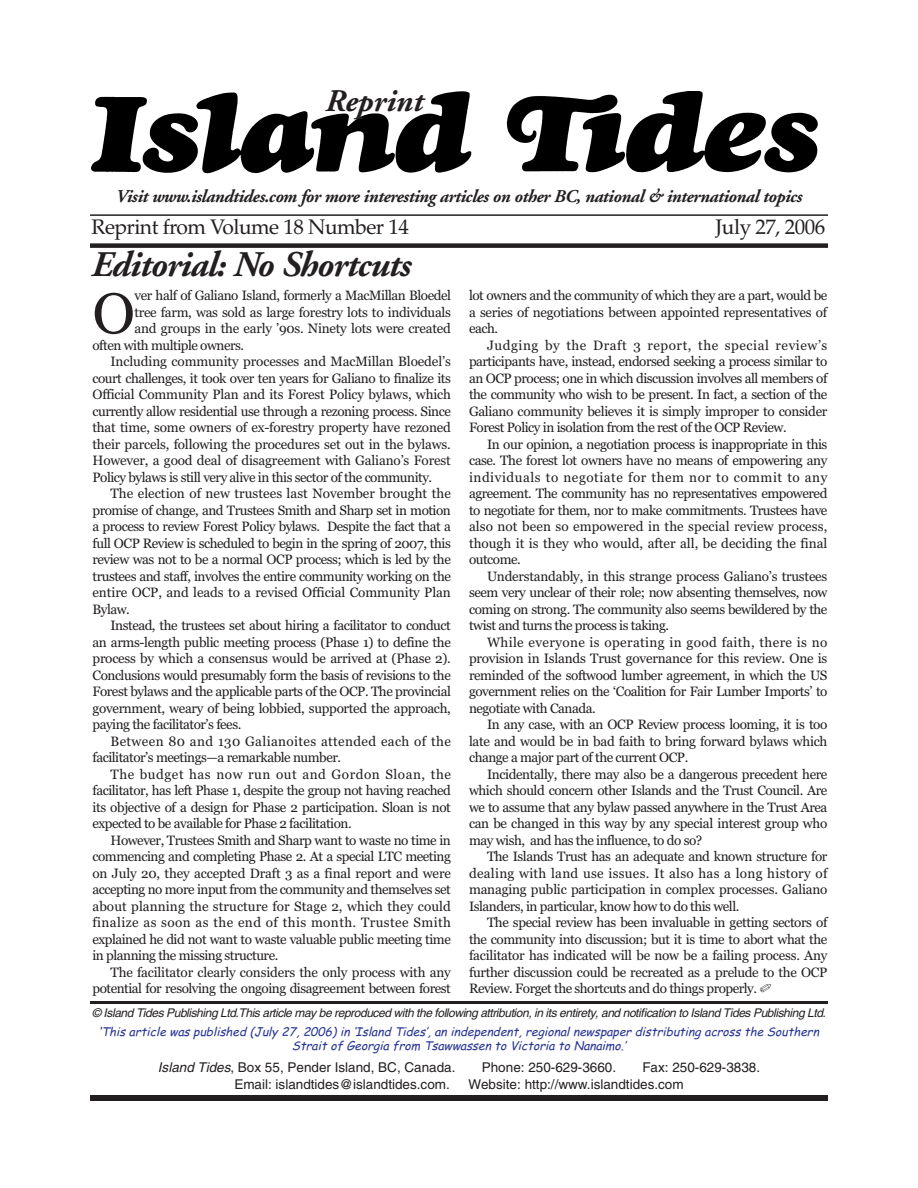
<style>
.page{position:relative;width:918px;height:1188px;background:#fff}
.page>*{position:absolute;margin:0;border:0;box-sizing:border-box;transform-origin:0 0}
.t1{font:57.15px "Georgia";color:#231f20}
.t2{font:italic 700 36px "Adobe Garamond";letter-spacing:-.025em;color:#231f20}
.t3{font:italic 700 31.5px "Adobe Garamond";color:#231f20}
.t4{font:21px "Palatino";letter-spacing:-.025em;color:#231f20}
.t5{font:italic 700 18px "Adobe Garamond";letter-spacing:-.025em;color:#231f20}
.t6{font:13.5px/16.5px "Georgia";letter-spacing:-.035em;color:#231f20;text-align:justify}
.t7{font:13.5px "Georgia";letter-spacing:-.015em;color:#231f20}
.t8{font:13.5px "Georgia";letter-spacing:-.01em;color:#231f20}
.t9{font:13.5px "Helvetica";color:#231f20}
.t10{font:13.5px "Georgia";letter-spacing:.005em;color:#231f20}
.t11{font:13.5px "Georgia";letter-spacing:.03em;color:#231f20}
.t12{font:13.5px "Georgia";letter-spacing:-.005em;color:#231f20}
.t13{font:13.5px "Georgia";letter-spacing:.04em;color:#231f20}
.t14{font:italic 12px/14.5px "Comic Sans MS";color:#293795;text-align:center}
.t15{font:italic 12px "Helvetica";letter-spacing:-.035em;color:#231f20}
.s1{color:#231f20}
.s2{font-style:italic}
</style>
<div class="page">
<hr style="left:90px;top:214px;width:738px;height:2px;background:#231f20">
<div style="left:90px;top:243px;width:738px;height:5px;background:#231f20"></div>
<img style="left:91px;top:92px;width:727px;height:81px">
<hr style="left:90px;top:1001px;width:738px;height:3px;background:#231f20">
<div style="left:90px;top:1095px;width:738px;height:6px;background:#231f20"></div>
<h3 class="t3" style="left:326px;top:89px;width:99px">Reprint</h3>
<h3 class="t5" style="left:116px;top:189px;width:688px">Visit www.islandtides.com for more interesting articles on other BC, national &amp; international topics</h3>
<h3 class="t4" style="left:92px;top:214px;width:319px">Reprint from Volume 18 Number 14</h3>
<h3 class="t4" style="left:715px;top:214px;width:111px">July 27, 2006</h3>
<h2 class="t2" style="left:92px;top:250px;width:321px">Editorial: No Shortcuts</h2>
<h1 class="t1" style="left:93px;top:280px;width:44px">O</h1>
<p class="t6" style="left:135px;top:287px;width:318px">ver half of Galiano Island, formerly a MacMillan Bloedel</p>
<p class="t6" style="left:135px;top:304px;width:318px">tree farm, was sold as large forestry lots to individuals</p>
<p class="t7" style="left:135px;top:321px;width:318px">and groups in the early ’90s. Ninety lots were created</p>
<p class="t6" style="left:93px;top:337px;width:153px">often with multiple owners.</p>
<p class="t8" style="left:111px;top:354px;width:342px">Including community processes and MacMillan Bloedel’s</p>
<p class="t6" style="left:93px;top:370px;width:360px">court challenges, it took over ten years for Galiano to finalize its</p>
<p class="t7" style="left:93px;top:387px;width:360px">Official Community Plan and its Forest Policy bylaws, which</p>
<p class="t6" style="left:93px;top:403px;width:360px">currently allow residential use through a rezoning process. Since</p>
<p class="t7" style="left:93px;top:420px;width:360px">that time, some owners of ex-forestry property have rezoned</p>
<p class="t7" style="left:93px;top:436px;width:360px">their parcels, following the procedures set out in the bylaws.</p>
<p class="t8" style="left:93px;top:453px;width:360px">However, a good deal of disagreement with Galiano’s Forest</p>
<p class="t6" style="left:93px;top:469px;width:341px">Policy bylaws is still very alive in this sector of the community.</p>
<p class="t10" style="left:111px;top:486px;width:342px">The election of new trustees last November brought the</p>
<p class="t6" style="left:93px;top:502px;width:360px">promise of change, and Trustees Smith and Sharp set in motion</p>
<p class="t6" style="left:93px;top:518px;width:360px">a process to review Forest Policy bylaws. Despite the fact that a</p>
<p class="t6" style="left:93px;top:535px;width:360px">full OCP Review is scheduled to begin in the spring of 2007, this</p>
<p class="t6" style="left:93px;top:551px;width:360px">review was not to be a normal OCP process; which is led by the</p>
<p class="t6" style="left:93px;top:568px;width:360px">trustees and staff, involves the entire community working on the</p>
<p class="t12" style="left:93px;top:585px;width:360px">entire OCP, and leads to a revised Official Community Plan</p>
<p class="t6" style="left:93px;top:601px;width:39px">Bylaw.</p>
<p class="t6" style="left:111px;top:617px;width:342px">Instead, the trustees set about hiring a facilitator to conduct</p>
<p class="t6" style="left:93px;top:634px;width:360px">an arms-length public meeting process (Phase 1) to define the</p>
<p class="t7" style="left:93px;top:651px;width:360px">process by which a consensus would be arrived at (Phase 2).</p>
<p class="t6" style="left:93px;top:667px;width:360px">Conclusions would presumably form the basis of revisions to the</p>
<p class="t6" style="left:93px;top:683px;width:360px">Forest bylaws and the applicable parts of the OCP. The provincial</p>
<p class="t6" style="left:93px;top:700px;width:360px">government, weary of being lobbied, supported the approach,</p>
<p class="t6" style="left:93px;top:716px;width:150px">paying the facilitator’s fees.</p>
<p class="t11" style="left:111px;top:733px;width:342px">Between 80 and 130 Galianoites attended each of the</p>
<p class="t6" style="left:93px;top:749px;width:250px">facilitator’s meetings—a remarkable number.</p>
<p class="t13" style="left:111px;top:766px;width:342px">The budget has now run out and Gordon Sloan, the</p>
<p class="t6" style="left:93px;top:782px;width:360px">facilitator, has left Phase 1, despite the group not having reached</p>
<p class="t6" style="left:93px;top:799px;width:360px">its objective of a design for Phase 2 participation. Sloan is not</p>
<p class="t6" style="left:93px;top:815px;width:261px">expected to be available for Phase 2 facilitation.</p>
<p class="t6" style="left:111px;top:832px;width:342px">However, Trustees Smith and Sharp want to waste no time in</p>
<p class="t6" style="left:93px;top:848px;width:360px">commencing and completing Phase 2. At a special LTC meeting</p>
<p class="t8" style="left:93px;top:865px;width:360px">on July 20, they accepted Draft 3 as a final report and were</p>
<p class="t6" style="left:93px;top:881px;width:360px">accepting no more input from the community and themselves set</p>
<p class="t10" style="left:93px;top:898px;width:360px">about planning the structure for Stage 2, which they could</p>
<p class="t11" style="left:93px;top:915px;width:360px">finalize as soon as the end of this month. Trustee Smith</p>
<p class="t6" style="left:93px;top:931px;width:360px">explained he did not want to waste valuable public meeting time</p>
<p class="t6" style="left:93px;top:947px;width:187px">in planning the missing structure.</p>
<p class="t7" style="left:111px;top:964px;width:342px">The facilitator clearly considers the only process with any</p>
<p class="t6" style="left:93px;top:980px;width:360px">potential for resolving the ongoing disagreement between forest</p>
<p class="t6" style="left:469px;top:287px;width:360px">lot owners and the community of which they are a part, would be a series of negotiations between appointed representatives of each.</p>
<p class="t6" style="left:469px;top:337px;width:360px;text-indent:18px">Judging by the Draft 3 report, the special review’s participants have, instead, endorsed seeking a process similar to an OCP process; one in which discussion involves all members of the community who wish to be present. In fact, a section of the Galiano community believes it is simply improper to consider Forest Policy in isolation from the rest of the OCP Review.</p>
<p class="t6" style="left:469px;top:436px;width:360px;text-indent:18px">In our opinion, a negotiation process is inappropriate in this case. The forest lot owners have no means of empowering any individuals to negotiate for them nor to commit to any agreement. The community has no representatives empowered to negotiate for them, nor to make commitments. Trustees have also not been so empowered in the special review process, though it is they who would, after all, be deciding the final outcome.</p>
<p class="t6" style="left:469px;top:568px;width:360px;text-indent:18px">Understandably, in this strange process Galiano’s trustees seem very unclear of their role; now absenting themselves, now coming on strong. The community also seems bewildered by the twist and turns the process is taking.</p>
<p class="t6" style="left:469px;top:634px;width:360px;text-indent:18px">While everyone is operating in good faith, there is no provision in Islands Trust governance for this review. One is reminded of the softwood lumber agreement, in which the US government relies on the ‘Coalition for Fair Lumber Imports’ to negotiate with Canada.</p>
<p class="t6" style="left:469px;top:716px;width:360px;text-indent:18px">In any case, with an OCP Review process looming, it is too late and would be in bad faith to bring forward bylaws which change a major part of the current OCP.</p>
<p class="t6" style="left:469px;top:766px;width:360px;text-indent:18px">Incidentally, there may also be a dangerous precedent here which should concern other Islands and the Trust Council. Are we to assume that any bylaw passed anywhere in the Trust Area can be changed in this way by any special interest group who may wish, and has the influence, to do so?</p>
<p class="t6" style="left:469px;top:848px;width:360px;text-indent:18px">The Islands Trust has an adequate and known structure for dealing with land use issues. It also has a long history of managing public participation in complex processes. Galiano Islanders, in particular, know how to do this well.</p>
<p class="t6" style="left:469px;top:914px;width:360px;text-indent:18px">The special review has been invaluable in getting sectors of the community into discussion; but it is time to abort what the facilitator has indicated will be now be a failing process. Any further discussion could be recreated as a prelude to the OCP Review. Forget the shortcuts and do things properly. ✐</p>
<p class="t15" style="left:92px;top:1008px;width:735px">© Island Tides Publishing Ltd.This article may be reproduced with the following attribution, in its entirety, and notification to Island Tides Publishing Ltd.</p>
<p class="t14" style="left:99px;top:1024px;width:725px"><span class="s1">‘</span>Thisarticlewaspublished (July 27,2006)in‘Island Tides’,anindependent,regionalnewspaperdistributingacrosstheSouthern<br>StraitofGeorgiafrom TsawwassentoVictoriatoNanaimo.’</p>
<p class="t9" style="left:158px;top:1063px;width:299px"><span class="s2">Island Tides</span>, Box 55, Pender Island, BC, Canada.</p>
<p class="t9" style="left:482px;top:1063px;width:136px">Phone: 250-629-3660.</p>
<p class="t9" style="left:642px;top:1063px;width:119px">Fax: 250-629-3838.</p>
<p class="t9" style="left:234px;top:1079px;width:217px">Email: islandtides@islandtides.com.</p>
<p class="t9" style="left:469px;top:1079px;width:217px">Website: http://www.islandtides.com</p>
</div>
